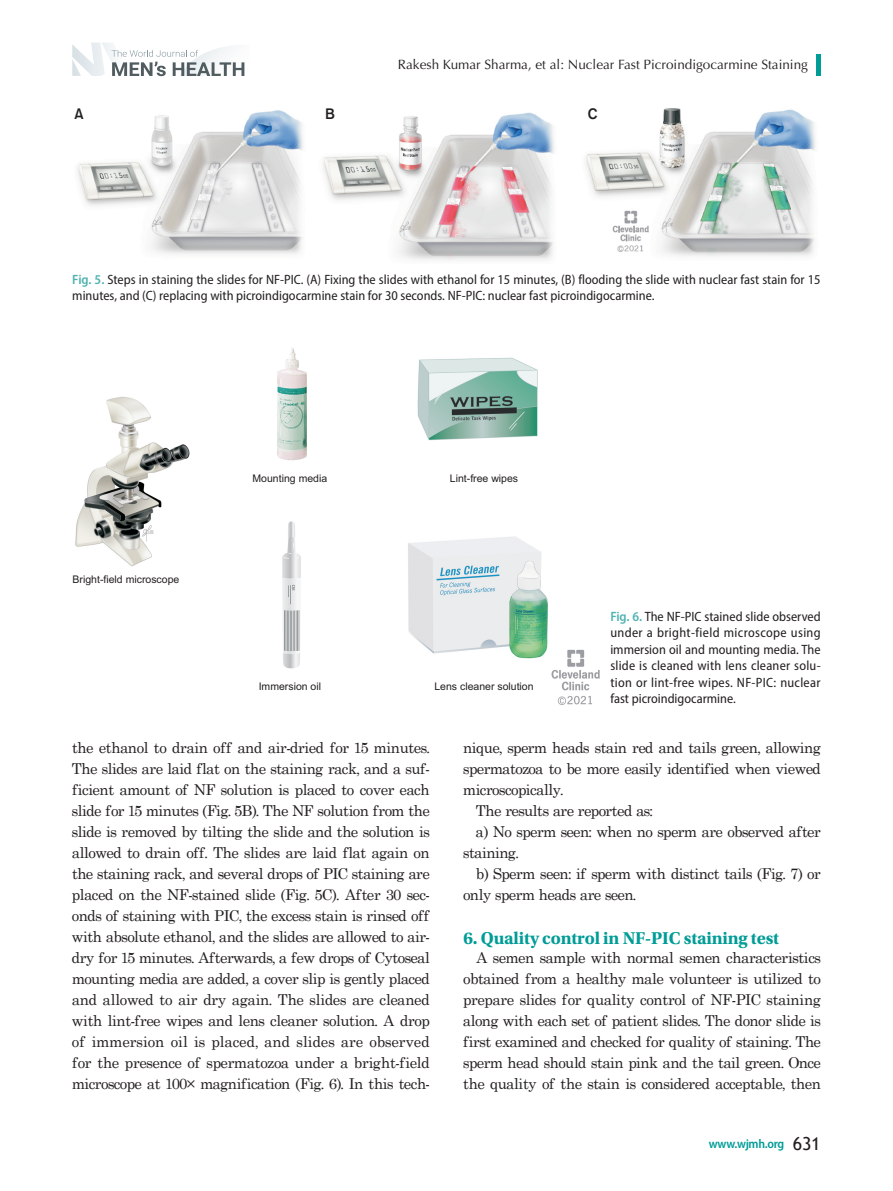
<style>
.page{position:relative;width:893px;height:1191px;background:#fff}
.page>*{position:absolute;margin:0;border:0;box-sizing:border-box;transform-origin:0 0}
.t1{font:700 18px "Utopia Std";letter-spacing:-.01em;color:#009c97}
.t2{font:15px/21px "Century Schoolbook";letter-spacing:-.04em;color:#231f20;text-align:justify}
.t3{font:15px "Gothic 725 BT Bold A";color:#231f20}
.t4{font:semi-condensed 13.5px/16.5px "Myriad Pro";color:#231f20}
.t5{font:13.5px "Optima LT Std";color:#231f20}
.t6{font:600 semi-condensed 12.75px "Myriad Pro";letter-spacing:-.025em;color:#009c97}
.t7{font:10.5px "Arial";color:#231f20}
.s1{font-weight:600;color:#51b3b1}
.s2{font-family:"Trebuchet MS";font-weight:400;font-stretch:normal;font-size:18px;color:#231f20}
</style>
<div class="page">
<div style="left:816px;top:54px;width:5px;height:21px;background:#009c97"></div>
<svg style="left:72px;top:43px;width:173px;height:33px"></svg>
<img style="left:77px;top:108px;width:739px;height:152px">
<img style="left:75px;top:347px;width:525px;height:358px">
<p class="t5" style="left:398px;top:57px;width:411px">Rakesh Kumar Sharma, et al: Nuclear Fast Picroindigocarmine Staining</p>
<p class="t3" style="left:75px;top:105px;width:11px">A</p>
<p class="t3" style="left:325px;top:105px;width:11px">B</p>
<p class="t3" style="left:588px;top:105px;width:11px">C</p>
<p class="t4" style="left:72px;top:271px;width:750px"><span class="s1">Fig. 5.</span> Steps in staining the slides for NF-PIC. (A) Fixing the slides with ethanol for 15 minutes, (B) flooding the slide with nuclear fast stain for 15 minutes, and (C) replacing with picroindigocarmine stain for 30 seconds. NF-PIC: nuclear fast picroindigocarmine.</p>
<p class="t7" style="left:73px;top:575px;width:108px">Bright-field microscope</p>
<p class="t7" style="left:253px;top:474px;width:76px">Mounting media</p>
<p class="t7" style="left:259px;top:682px;width:64px">Immersion oil</p>
<p class="t7" style="left:450px;top:474px;width:70px">Lint-free wipes</p>
<p class="t7" style="left:434px;top:682px;width:101px">Lens cleaner solution</p>
<p class="t4" style="left:610px;top:608px;width:212px;text-align:justify"><span class="s1">Fig. 6.</span> The NF-PIC stained slide observed under a bright-field microscope using immersion oil and mounting media. The slide is cleaned with lens cleaner solu&shy;tion or lint-free wipes. NF-PIC: nuclear fast picroindigocarmine.</p>
<p class="t2" style="left:72px;top:735px;width:360px">the ethanol to drain off and air-dried for 15 minutes.<br>The slides are laid flat on the staining rack, and a suf&shy;ficient amount of NF solution is placed to cover each slide for 15 minutes (Fig. 5B). The NF solution from the slide is removed by tilting the slide and the solution is allowed to drain off. The slides are laid flat again on the staining rack, and several drops of PIC staining are placed on the NF-stained slide (Fig. 5C). After 30 sec&shy;onds of staining with PIC, the excess stain is rinsed off with absolute ethanol, and the slides are allowed to air&shy;dry for 15 minutes. Afterwards, a few drops of Cytoseal mounting media are added, a cover slip is gently placed and allowed to air dry again. The slides are cleaned with lint-free wipes and lens cleaner solution. A drop of immersion oil is placed, and slides are observed for the presence of spermatozoa under a bright-field microscope at 100× magnification (Fig. 6). In this tech-</p>
<p class="t2" style="left:463px;top:735px;width:359px">nique, sperm heads stain red and tails green, allowing</p>
<p class="t2" style="left:463px;top:756px;width:360px">spermatozoa to be more easily identified when viewed</p>
<p class="t2" style="left:463px;top:777px;width:103px">microscopically.</p>
<p class="t2" style="left:476px;top:798px;width:179px">The results are reported as:</p>
<p class="t2" style="left:476px;top:819px;width:347px">a) No sperm seen: when no sperm are observed after</p>
<p class="t2" style="left:463px;top:840px;width:58px">staining.</p>
<p class="t2" style="left:476px;top:861px;width:346px">b) Sperm seen: if sperm with distinct tails (Fig. 7) or</p>
<p class="t2" style="left:463px;top:882px;width:175px">only sperm heads are seen.</p>
<p class="t1" style="left:463px;top:927px;width:317px">6. Quality control in NF-PIC staining test</p>
<p class="t2" style="left:463px;top:945px;width:360px;text-indent:14px">A semen sample with normal semen characteristics obtained from a healthy male volunteer is utilized to prepare slides for quality control of NF-PIC staining along with each set of patient slides. The donor slide is first examined and checked for quality of staining. The sperm head should stain pink and the tail green. Once the quality of the stain is considered acceptable, then</p>
<p class="t6" style="left:709px;top:1135px;width:113px">www.wjmh.org <span class="s2">631</span></p>
</div>
